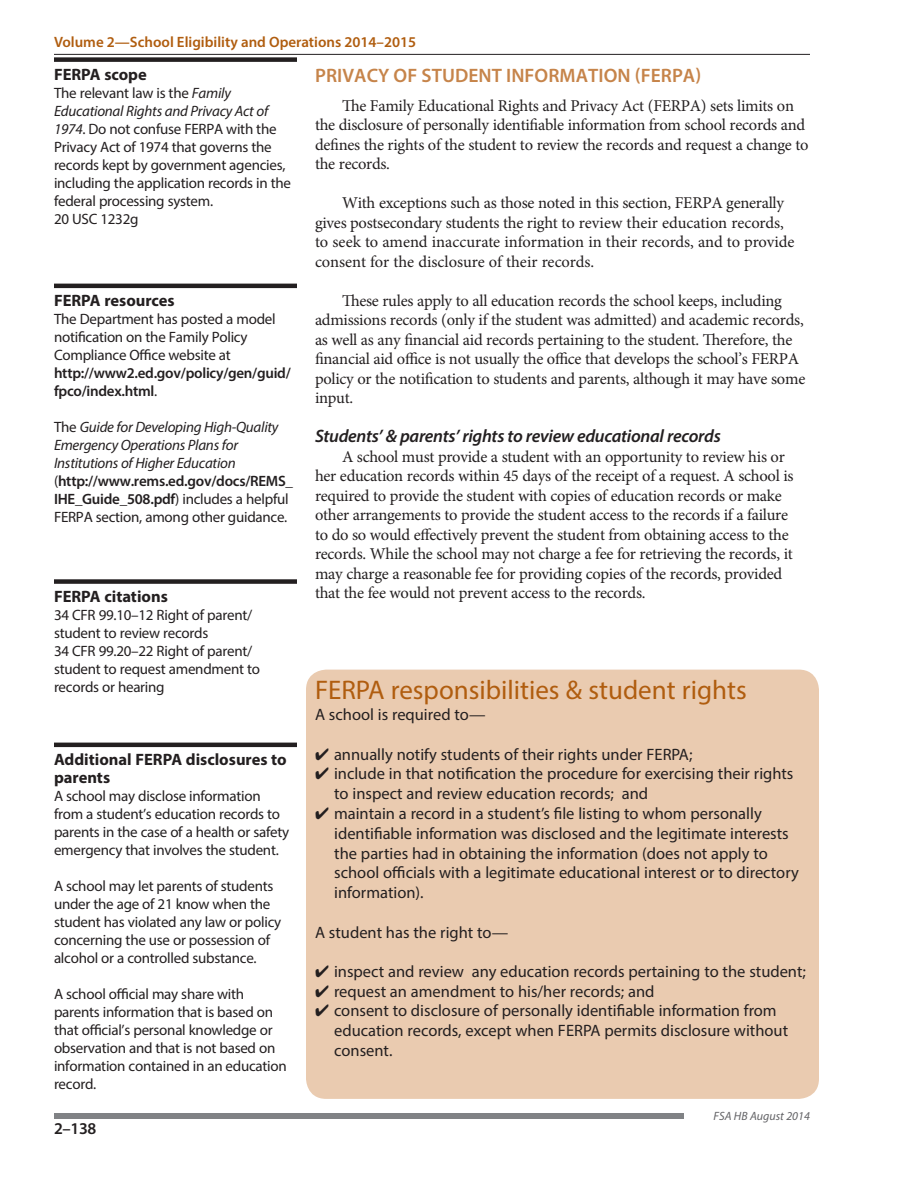
<style>
.page{position:relative;width:918px;height:1188px;background:#fff}
.page>*{position:absolute;margin:0;border:0;box-sizing:border-box;transform-origin:0 0}
.myria_head{font:27px "Myriad Pro";color:#b05d0f}
.Subhead{font:600 19.5px "Myriad Pro";letter-spacing:.005em;color:#c6844a}
.Subhead_2{font:italic 600 18px "Myriad Pro";letter-spacing:-.015em;color:#231f20}
.Body_Text{font:16.5px/19.5px "Minion Pro";letter-spacing:-.015em;color:#231f20}
.myria_body{font:16.5px/19.8px "Myriad Pro";color:#231f20}
.sidebar_title{font:700 16.5px/18px "Myriad Pro";color:#231f20}
.t1{font:600 16.5px "Myriad Pro";color:#231f20}
.sidebar_text{font:15px/18px "Myriad Pro";letter-spacing:-.015em;color:#231f20}
.sidebar_text-2{font:italic 15px/18px "Myriad Pro";letter-spacing:-.015em;color:#231f20}
.sidebar_text-3{font:600 15px/18px "Myriad Pro";letter-spacing:-.015em;color:#231f20}
.t2{font:600 15px "Myriad Pro";color:#b05d0f}
.t3{font:italic 12px "Myriad Pro";color:#636366}
.s1{font-style:italic}
.s2{font-weight:400}
.s3{font-style:normal}
.s4{font-weight:600}
</style>
<div class="page">
<hr style="left:54px;top:54px;width:756px;height:1px;background:#231f20">
<div style="left:54px;top:1113px;width:630px;height:6px;background:#808285"></div>
<div style="left:306px;top:670px;width:513px;height:429px;background:#eacbb0;border-radius:20px"></div>
<hr style="left:54px;top:284px;width:243px;height:4px;background:#231f20">
<div style="left:54px;top:57px;width:243px;height:5px;background:#231f20"></div>
<div style="left:54px;top:579px;width:243px;height:5px;background:#231f20"></div>
<hr style="left:54px;top:743px;width:243px;height:4px;background:#231f20">
<p class="t2" style="left:54px;top:33px;width:364px">Volume 2—School Eligibility and Operations 2014–2015</p>
<p class="sidebar_title" style="left:54px;top:65px;width:94px">FERPA scope</p>
<p class="sidebar_text" style="left:54px;top:84px;width:239px">The relevant law is the <span class="s1">Family Educational Rights and Privacy Act of 1974</span>. Do not confuse FERPA with the Privacy Act of 1974 that governs the records kept by government agencies, including the application records in the federal processing system.</p>
<p class="sidebar_text" style="left:54px;top:210px;width:86px">20 USC 1232g</p>
<p class="sidebar_title" style="left:54px;top:291px;width:122px">FERPA resources</p>
<p class="sidebar_text" style="left:54px;top:310px;width:223px">The Department has posted a model notification on the Family Policy<br>Compliance Office website at</p>
<p class="sidebar_text-3" style="left:54px;top:364px;width:238px">http://www2.ed.gov/policy/gen/guid/ fpco/index.html<span class="s2">.</span></p>
<p class="sidebar_text-2" style="left:54px;top:418px;width:226px"><span class="s3">The</span> Guide for Developing High-Quality<br>Emergency Operations Plans for<br>Institutions of Higher Education</p>
<p class="sidebar_text" style="left:54px;top:472px;width:241px">(<span class="s4">http://www.rems.ed.gov/docs/REMS_<br>IHE_Guide_508.pdf</span>) includes a helpful<br>FERPA section, among other guidance.</p>
<p class="sidebar_title" style="left:54px;top:587px;width:115px">FERPA citations</p>
<p class="sidebar_text" style="left:54px;top:606px;width:200px">34 CFR 99.10–12 Right of parent/ student to review records</p>
<p class="sidebar_text" style="left:54px;top:642px;width:208px">34 CFR 99.20–22 Right of parent/ student to request amendment to records or hearing</p>
<p class="sidebar_title" style="left:54px;top:750px;width:234px">Additional FERPA disclosures to parents</p>
<p class="sidebar_text" style="left:54px;top:787px;width:237px">A school may disclose information from a student’s education records to parents in the case of a health or safety emergency that involves the student.</p>
<p class="sidebar_text" style="left:54px;top:877px;width:229px">A school may let parents of students under the age of 21 know when the student has violated any law or policy concerning the use or possession of alcohol or a controlled substance.</p>
<p class="sidebar_text" style="left:54px;top:985px;width:234px">A school official may share with parents information that is based on that official’s personal knowledge or observation and that is not based on information contained in an education record.</p>
<p class="t1" style="left:54px;top:1118px;width:44px">2–138</p>
<p class="Subhead" style="left:315px;top:63px;width:388px">PRIVACY OF STUDENT INFORMATION (FERPA)</p>
<p class="Body_Text" style="left:315px;top:96px;width:495px;text-indent:27px">The Family Educational Rights and Privacy Act (FERPA) sets limits on the disclosure of personally identifiable information from school records and defines the rights of the student to review the records and request a change to the records.</p>
<p class="Body_Text" style="left:315px;top:193px;width:481px;text-indent:27px">With exceptions such as those noted in this section, FERPA generally gives postsecondary students the right to review their education records, to seek to amend inaccurate information in their records, and to provide consent for the disclosure of their records.</p>
<p class="Body_Text" style="left:315px;top:291px;width:492px;text-indent:27px">These rules apply to all education records the school keeps, including admissions records (only if the student was admitted) and academic records, as well as any financial aid records pertaining to the student. Therefore, the financial aid office is not usually the office that develops the school’s FERPA policy or the notification to students and parents, although it may have some input.</p>
<p class="Subhead_2" style="left:315px;top:425px;width:407px">Students’ &amp; parents’ rights to review educational records</p>
<p class="Body_Text" style="left:315px;top:447px;width:480px;text-indent:27px">A school must provide a student with an opportunity to review his or her education records within 45 days of the receipt of a request. A school is required to provide the student with copies of education records or make other arrangements to provide the student access to the records if a failure to do so would effectively prevent the student from obtaining access to the records. While the school may not charge a fee for retrieving the records, it may charge a reasonable fee for providing copies of the records, provided that the fee would not prevent access to the records.</p>
<p class="myria_head" style="left:315px;top:673px;width:433px">FERPA responsibilities &amp; student rights</p>
<p class="myria_body" style="left:315px;top:705px;width:172px">A school is required to—</p>
<p class="myria_body" style="left:315px;top:744px;width:379px">✔ annually notify students of their rights under FERPA;</p>
<p class="myria_body" style="left:334px;top:764px;width:461px;text-indent:-19px">✔ include in that notification the procedure for exercising their rights to inspect and review education records; and</p>
<p class="myria_body" style="left:334px;top:803px;width:466px;text-indent:-19px">✔ maintain a record in a student’s file listing to whom personally identifiable information was disclosed and the legitimate interests the parties had in obtaining the information (does not apply to school officials with a legitimate educational interest or to directory information).</p>
<p class="myria_body" style="left:315px;top:922px;width:195px">A student has the right to—</p>
<p class="myria_body" style="left:315px;top:961px;width:492px">✔ inspect and review any education records pertaining to the student;</p>
<p class="myria_body" style="left:315px;top:981px;width:341px">✔ request an amendment to his/her records; and</p>
<p class="myria_body" style="left:334px;top:1001px;width:455px;text-indent:-19px">✔ consent to disclosure of personally identifiable information from education records, except when FERPA permits disclosure without consent.</p>
<p class="t3" style="left:714px;top:1109px;width:98px">FSA HB August 2014</p>
</div>
